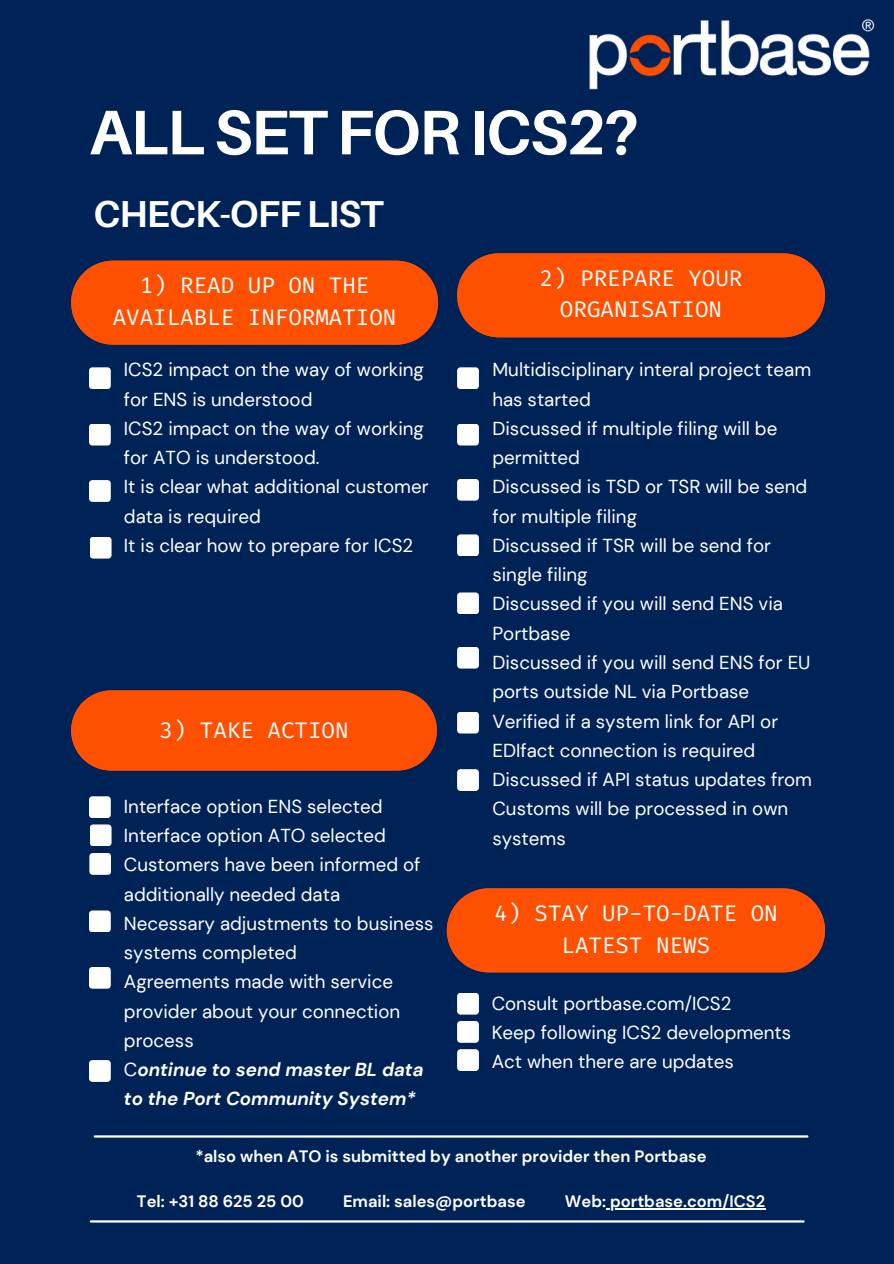
<style>
.page{position:relative;width:894px;height:1264px;background:#fff}
.page>*{position:absolute;margin:0;border:0;box-sizing:border-box;transform-origin:0 0}
.t1{font:700 63px "Aileron";letter-spacing:-.025em;color:#fff}
.t2{font:700 37.5px "Aileron";letter-spacing:-.025em;color:#fff}
.t3{font:22.5px/31.5px "Fira Code";color:#fff;text-align:center}
.t4{font:18.75px/29.2px "DM Sans";color:#fff}
.t5{font:700 16.5px "DM Sans";color:#fff}
.s1{font-weight:700;font-style:italic}
</style>
<div class="page">
<div style="left:0;top:0;width:893px;height:1263px;background:#002357"></div>
<div style="left:71px;top:261px;width:367px;height:83px;background:#ff4f00"></div>
<div style="left:457px;top:253px;width:367px;height:84px;background:#ff4f00"></div>
<div style="left:446px;top:888px;width:378px;height:84px;background:#ff4f00"></div>
<div style="left:89px;top:367px;width:22px;height:22px;background:#fff;border-radius:3px"></div>
<div style="left:90px;top:537px;width:21px;height:21px;background:#fff;border-radius:3px"></div>
<div style="left:457px;top:992px;width:22px;height:22px;background:#fff;border-radius:3px"></div>
<div style="left:89px;top:796px;width:22px;height:22px;background:#fff;border-radius:3px"></div>
<div style="left:457px;top:1020px;width:22px;height:22px;background:#fff;border-radius:3px"></div>
<div style="left:89px;top:423px;width:22px;height:22px;background:#fff;border-radius:3px"></div>
<div style="left:457px;top:367px;width:22px;height:22px;background:#fff;border-radius:3px"></div>
<div style="left:457px;top:1049px;width:22px;height:21px;background:#fff;border-radius:3px"></div>
<div style="left:90px;top:824px;width:21px;height:22px;background:#fff;border-radius:3px"></div>
<div style="left:89px;top:480px;width:22px;height:22px;background:#fff;border-radius:3px"></div>
<div style="left:457px;top:423px;width:22px;height:22px;background:#fff;border-radius:3px"></div>
<div style="left:89px;top:910px;width:22px;height:22px;background:#fff;border-radius:3px"></div>
<div style="left:89px;top:966px;width:22px;height:22px;background:#fff;border-radius:3px"></div>
<div style="left:457px;top:479px;width:22px;height:21px;background:#fff;border-radius:3px"></div>
<div style="left:89px;top:1060px;width:22px;height:21px;background:#fff;border-radius:3px"></div>
<hr style="left:91px;top:1220px;width:712px;height:2px;background:#fff">
<img style="left:589px;top:19px;width:285px;height:70px">
<hr style="left:610px;top:1207px;width:155px;height:2px;background:#fff">
<div style="left:457px;top:534px;width:22px;height:22px;background:#fff;border-radius:3px"></div>
<div style="left:457px;top:592px;width:22px;height:22px;background:#fff;border-radius:3px"></div>
<div style="left:457px;top:646px;width:22px;height:22px;background:#fff;border-radius:3px"></div>
<div style="left:457px;top:711px;width:22px;height:22px;background:#fff;border-radius:3px"></div>
<div style="left:457px;top:769px;width:22px;height:22px;background:#fff;border-radius:3px"></div>
<div style="left:89px;top:853px;width:22px;height:21px;background:#fff;border-radius:3px"></div>
<hr style="left:95px;top:1135px;width:712px;height:2px;background:#fff">
<div style="left:71px;top:690px;width:366px;height:80px;background:#ff4f00"></div>
<h1 class="t1" style="left:89px;top:97px;width:551px">ALL SET FOR ICS2?</h1>
<h2 class="t2" style="left:94px;top:193px;width:291px">CHECK-OFF LIST</h2>
<p class="t3" style="left:113px;top:271px;width:285px">1) READ UP ON THE<br>AVAILABLE INFORMATION</p>
<p class="t3" style="left:539px;top:264px;width:204px">2) PREPARE YOUR<br>ORGANISATION</p>
<p class="t4" style="left:124px;top:355px;width:306px">ICS2 impact on the way of working for ENS is understood<br>ICS2 impact on the way of working for ATO is understood.<br>It is clear what additional customer data is required<br>It is clear how to prepare for ICS2</p>
<p class="t4" style="left:492px;top:355px;width:321px">Multidisciplinary interal project team has started<br>Discussed if multiple filing will be permitted<br>Discussed is TSD or TSR will be send for multiple filing<br>Discussed if TSR will be send for single filing<br>Discussed if you will send ENS via<br>Portbase<br>Discussed if you will send ENS for EU ports outside NL via Portbase<br>Verified if a system link for API or<br>EDIfact connection is required<br>Discussed if API status updates from<br>Customs will be processed in own systems</p>
<p class="t3" style="left:159px;top:715px;width:190px">3) TAKE ACTION</p>
<p class="t4" style="left:124px;top:791px;width:311px">Interface option ENS selected<br>Interface option ATO selected<br>Customers have been informed of additionally needed data<br>Necessary adjustments to business systems completed<br>Agreements made with service provider about your connection process<br>C<span class="s1">ontinue to send master BL data to the Port Community System*</span></p>
<p class="t5" style="left:195px;top:1145px;width:512px">*also when ATO is submitted by another provider then Portbase</p>
<p class="t5" style="left:137px;top:1190px;width:168px">Tel: +31 88 625 25 00</p>
<p class="t5" style="left:343px;top:1190px;width:184px">Email: sales@portbase</p>
<p class="t5" style="left:564px;top:1190px;width:202px">Web: portbase.com/ICS2</p>
<p class="t3" style="left:494px;top:899px;width:285px">4) STAY UP-TO-DATE ON<br>LATEST NEWS</p>
<p class="t4" style="left:491px;top:988px;width:301px">Consult portbase.com/ICS2<br>Keep following ICS2 developments<br>Act when there are updates</p>
</div>
